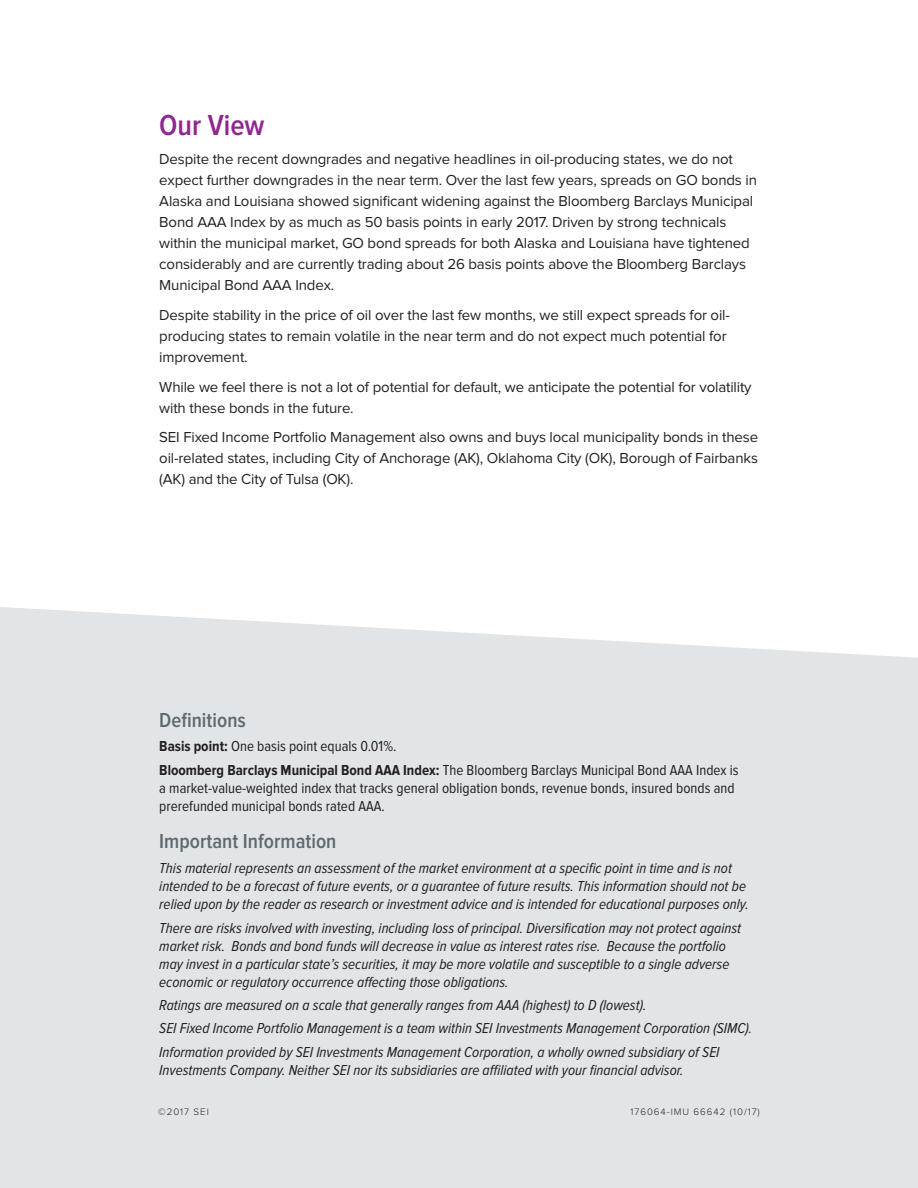
<style>
.page{position:relative;width:918px;height:1188px;background:#fff}
.page>*{position:absolute;margin:0;border:0;box-sizing:border-box;transform-origin:0 0}
.Head_body{font:600 30px "Proxima Nova Cond";color:#90268f}
.Head_disclosure{font:600 21px "Proxima Nova Cond";color:#5f696f}
.Body_Copy__10pt__R{font:15px/21px "Proxima Nova";letter-spacing:-.01em;color:#231f20}
.Legal_Disclaimer{font:italic 15px/18px "Proxima Nova Cond";color:#231f20}
.Legal_Disclaimer-2{font:15px/18px "Proxima Nova Cond";color:#231f20}
.Stocking_Code{font:300 9.75px "Proxima Nova";letter-spacing:.1em;color:#231f20}
.s1{font-weight:700}
</style>
<div class="page">
<div style="left:0;top:607px;width:918px;height:581px;background:#e1e5e7"></div>
<p class="Head_body" style="left:159px;top:108px;width:107px">Our View</p>
<p class="Body_Copy__10pt__R" style="left:159px;top:149px;width:599px">Despite the recent downgrades and negative headlines in oil-producing states, we do not expect further downgrades in the near term. Over the last few years, spreads on GO bonds in Alaska and Louisiana showed significant widening against the Bloomberg Barclays Municipal Bond AAA Index by as much as 50 basis points in early 2017. Driven by strong technicals within the municipal market, GO bond spreads for both Alaska and Louisiana have tightened considerably and are currently trading about 26 basis points above the Bloomberg Barclays Municipal Bond AAA Index.</p>
<p class="Body_Copy__10pt__R" style="left:159px;top:305px;width:572px">Despite stability in the price of oil over the last few months, we still expect spreads for oil&shy;producing states to remain volatile in the near term and do not expect much potential for improvement.</p>
<p class="Body_Copy__10pt__R" style="left:159px;top:377px;width:594px">While we feel there is not a lot of potential for default, we anticipate the potential for volatility with these bonds in the future.</p>
<p class="Body_Copy__10pt__R" style="left:159px;top:427px;width:600px;text-align:justify">SEI Fixed Income Portfolio Management also owns and buys local municipality bonds in these oil-related states, including City of Anchorage (AK), Oklahoma City (OK), Borough of Fairbanks (AK) and the City of Tulsa (OK).</p>
<p class="Head_disclosure" style="left:159px;top:708px;width:88px">Definitions</p>
<p class="Legal_Disclaimer-2" style="left:159px;top:738px;width:239px"><span class="s1">Basis point:</span> One basis point equals 0.01%.</p>
<p class="Legal_Disclaimer-2" style="left:159px;top:761px;width:581px"><span class="s1">Bloomberg Barclays Municipal Bond AAA Index:</span> The Bloomberg Barclays Municipal Bond AAA Index is a market-value-weighted index that tracks general obligation bonds, revenue bonds, insured bonds and prerefunded municipal bonds rated AAA.</p>
<p class="Head_disclosure" style="left:159px;top:830px;width:179px">Important Information</p>
<p class="Legal_Disclaimer" style="left:159px;top:860px;width:591px">This material represents an assessment of the market environment at a specific point in time and is not intended to be a forecast of future events, or a guarantee of future results. This information should not be relied upon by the reader as research or investment advice and is intended for educational purposes only.</p>
<p class="Legal_Disclaimer" style="left:159px;top:919px;width:583px">There are risks involved with investing, including loss of principal. Diversification may not protect against market risk. Bonds and bond funds will decrease in value as interest rates rise. Because the portfolio may invest in a particular state’s securities, it may be more volatile and susceptible to a single adverse economic or regulatory occurrence affecting those obligations.</p>
<p class="Legal_Disclaimer" style="left:159px;top:996px;width:489px">Ratings are measured on a scale that generally ranges from AAA (highest) to D (lowest).</p>
<p class="Legal_Disclaimer" style="left:159px;top:1020px;width:594px">SEI Fixed Income Portfolio Management is a team within SEI Investments Management Corporation (SIMC).</p>
<p class="Legal_Disclaimer" style="left:159px;top:1043px;width:562px">Information provided by SEI Investments Management Corporation, a wholly owned subsidiary of SEI<br>Investments Company. Neither SEI nor its subsidiaries are affiliated with your financial advisor.</p>
<p class="Stocking_Code" style="left:158px;top:1107px;width:52px">©2017 SEI</p>
<p class="Stocking_Code" style="left:631px;top:1107px;width:131px">176064-IMU 66642 (10/17)</p>
</div>
